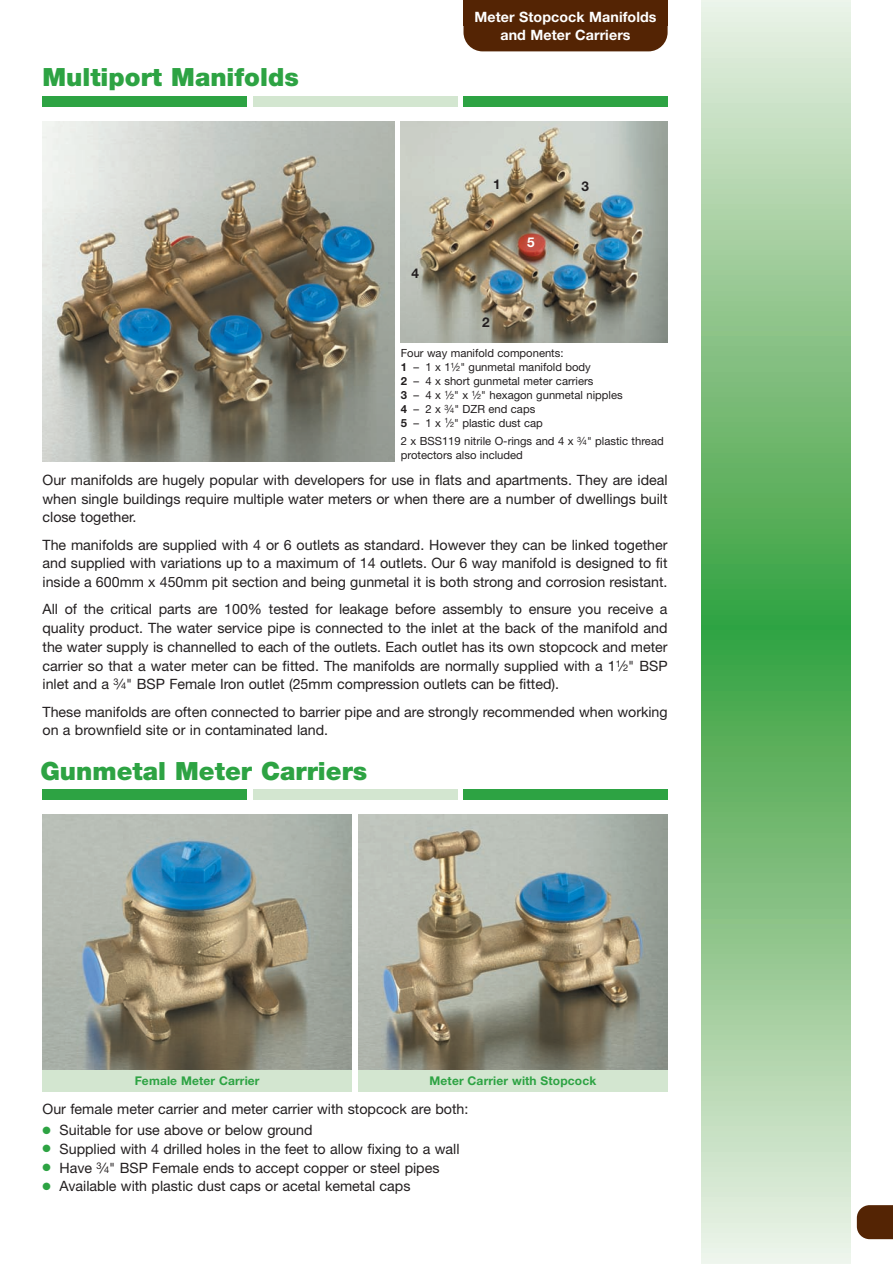
<style>
.page{position:relative;width:893px;height:1264px;background:#fff}
.page>*{position:absolute;margin:0;border:0;box-sizing:border-box;transform-origin:0 0}
.t1{font:900 25.2px "Helvetica Neue";color:#2da343}
.t2{font:14.25px/18.8px "Helvetica Neue";color:#231f20;text-align:justify}
.t3{font:700 14.25px/18px "Helvetica Neue";letter-spacing:.005em;color:#fff;text-align:center}
.t4{font:700 13.5px "Helvetica Neue";color:#231f20}
.t5{font:700 13.5px "Helvetica Neue";color:#fff}
.t6{font:700 12px "Helvetica Neue";letter-spacing:.01em;color:#2da343}
.t7{font:11.25px/13.8px "Helvetica Neue";color:#231f20}
.s1{font-weight:700}
.s2{font-size:7.35px}
.s3{font-size:9.3px}
.s4{color:#2da343}
</style>
<div class="page">
<svg style="left:857px;top:1205px;width:36px;height:34px"></svg>
<svg style="left:702px;top:0;width:148px;height:1264px;background:#91c790"></svg>
<div style="left:463px;top:0;width:205px;height:26px;background:#542404"></div>
<div style="left:463px;top:0;width:205px;height:51px;background:#542404;border-radius:19px"></div>
<div style="left:43px;top:96px;width:204px;height:11px;background:#2da343"></div>
<div style="left:253px;top:96px;width:204px;height:11px;background:#d3e6d0"></div>
<div style="left:463px;top:96px;width:205px;height:11px;background:#2da343"></div>
<div style="left:43px;top:789px;width:204px;height:11px;background:#2da343"></div>
<div style="left:253px;top:789px;width:204px;height:11px;background:#d3e6d0"></div>
<div style="left:463px;top:789px;width:205px;height:11px;background:#2da343"></div>
<img style="left:43px;top:815px;width:309px;height:255px">
<div style="left:43px;top:1070px;width:309px;height:21px;background:#d3e6d0"></div>
<img style="left:358px;top:815px;width:310px;height:255px">
<div style="left:358px;top:1070px;width:310px;height:21px;background:#d3e6d0"></div>
<img style="left:43px;top:122px;width:351px;height:340px">
<img style="left:401px;top:122px;width:267px;height:221px">
<h1 class="t1" style="left:43px;top:68px;width:258px">Multiport Manifolds</h1>
<p class="t4" style="left:411px;top:268px;width:9px">4</p>
<p class="t3" style="left:475px;top:9px;width:183px">Meter Stopcock Manifolds and Meter Carriers</p>
<p class="t4" style="left:493px;top:179px;width:9px">1</p>
<p class="t4" style="left:581px;top:182px;width:9px">3</p>
<p class="t4" style="left:482px;top:318px;width:9px">2</p>
<p class="t5" style="left:527px;top:237px;width:9px">5</p>
<p class="t7" style="left:401px;top:347px;width:223px">Four way manifold components:<br><span class="s1">1</span> – 1 x 1<sup>1</sup>⁄<span class="s2">2</span>" gunmetal manifold body<br><span class="s1">2</span> – 4 x short gunmetal meter carriers<br><span class="s1">3</span> – 4 x <sup>1</sup>⁄<span class="s2">2</span>" x <sup>1</sup>⁄<span class="s2">2</span>" hexagon gunmetal nipples<br><span class="s1">4</span> – 2 x <sup>3</sup>⁄<span class="s2">4</span>" DZR end caps<br><span class="s1">5</span> – 1 x <sup>1</sup>⁄<span class="s2">2</span>" plastic dust cap</p>
<p class="t7" style="left:401px;top:435px;width:264px">2 x BSS119 nitrile O-rings and 4 x <sup>3</sup>⁄<span class="s2">4</span>" plastic thread protectors also included</p>
<p class="t2" style="left:43px;top:472px;width:627px">Our manifolds are hugely popular with developers for use in flats and apartments. They are ideal when single buildings require multiple water meters or when there are a number of dwellings built close together.</p>
<p class="t2" style="left:43px;top:536px;width:627px">The manifolds are supplied with 4 or 6 outlets as standard. However they can be linked together and supplied with variations up to a maximum of 14 outlets. Our 6 way manifold is designed to fit inside a 600mm x 450mm pit section and being gunmetal it is both strong and corrosion resistant.</p>
<p class="t2" style="left:43px;top:601px;width:627px">All of the critical parts are 100% tested for leakage before assembly to ensure you receive a quality product. The water service pipe is connected to the inlet at the back of the manifold and the water supply is channelled to each of the outlets. Each outlet has its own stopcock and meter carrier so that a water meter can be fitted. The manifolds are normally supplied with a 1<sup>1</sup>⁄<span class="s3">2</span>" BSP inlet and a <sup>3</sup>⁄<span class="s3">4</span>" BSP Female Iron outlet (25mm compression outlets can be fitted).</p>
<p class="t2" style="left:43px;top:703px;width:627px">These manifolds are often connected to barrier pipe and are strongly recommended when working on a brownfield site or in contaminated land.</p>
<h1 class="t1" style="left:40px;top:761px;width:328px">Gunmetal Meter Carriers</h1>
<p class="t6" style="left:135px;top:1076px;width:126px">Female Meter Carrier</p>
<p class="t6" style="left:430px;top:1076px;width:168px">Meter Carrier with Stopcock</p>
<p class="t2" style="left:43px;top:1101px;width:427px">Our female meter carrier and meter carrier with stopcock are both:</p>
<p class="t2" style="left:43px;top:1122px;width:272px"><span class="s4">●</span> Suitable for use above or below ground</p>
<p class="t2" style="left:43px;top:1140px;width:419px"><span class="s4">●</span> Supplied with 4 drilled holes in the feet to allow fixing to a wall</p>
<p class="t2" style="left:43px;top:1159px;width:398px"><span class="s4">●</span> Have <sup>3</sup>⁄<span class="s3">4</span>" BSP Female ends to accept copper or steel pipes</p>
<p class="t2" style="left:43px;top:1178px;width:369px"><span class="s4">●</span> Available with plastic dust caps or acetal kemetal caps</p>
</div>
